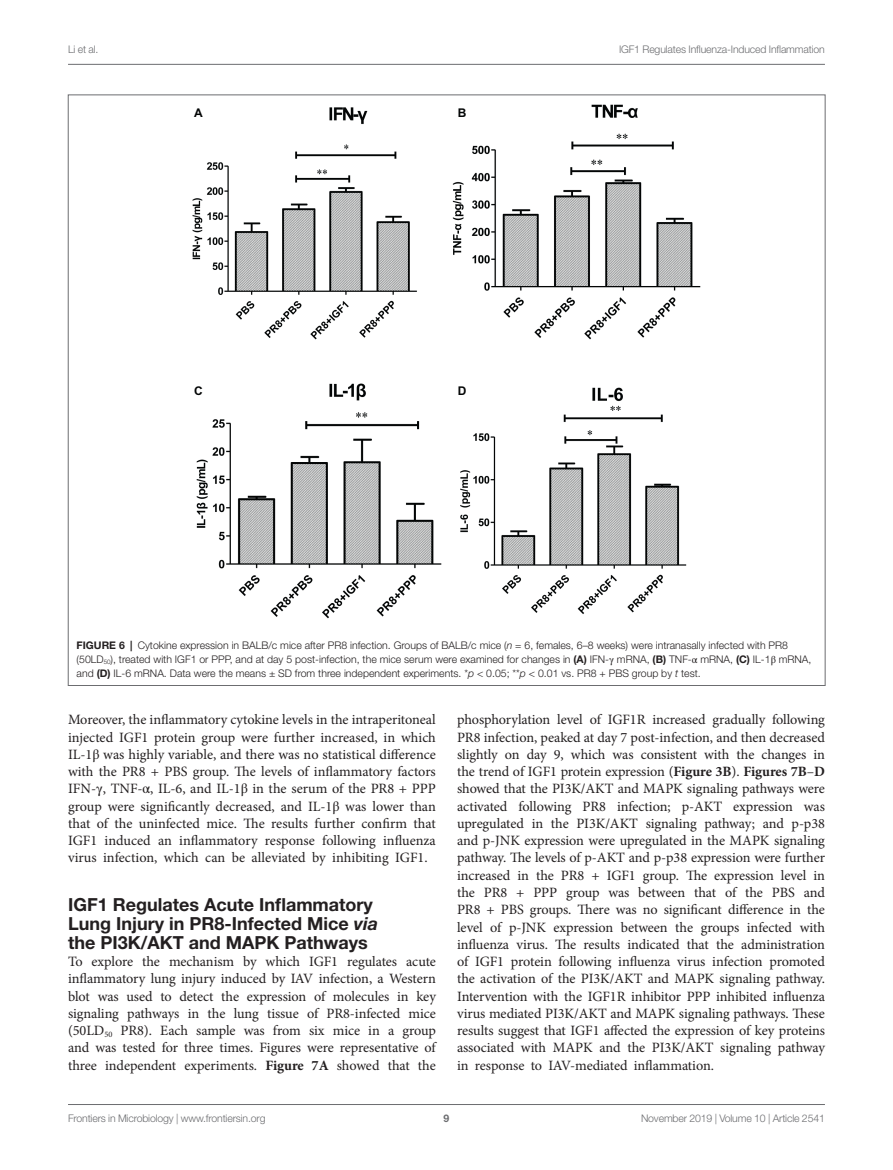
<style>
.page{position:relative;width:893px;height:1170px;background:#fff}
.page>*{position:absolute;margin:0;border:0;box-sizing:border-box;transform-origin:0 0}
.HEAD_2{font:700 18px/18.8px "Helvetica Neue LT Std";color:#231f20}
.TEXT_FLUSH{font:14.25px/17.2px "Minion Pro";letter-spacing:-.005em;color:#231f20;text-align:justify}
.TEXT{font:14.25px/17.2px "Minion Pro";color:#231f20;text-align:justify}
.t1{font:700 12px "Arial";color:#030505}
.FIG_LEG{font:300 10.5px/14.2px "Helvetica Neue LT Std";color:#231f20}
.t2{font:300 10.5px "Helvetica Neue LT Std";letter-spacing:-.015em;color:#6c6d70}
.t3{font:700 10.5px "Helvetica Neue LT Std";color:#6c6d70}
.s1{font-weight:700}
.s2{font-style:italic}
.s3{font-family:"STIX General";font-weight:400}
.s4{font-family:"STIX General"}
</style>
<div class="page">
<hr style="left:68px;top:64px;width:757px;height:1px;background:#6c6d70">
<hr style="left:68px;top:1104px;width:757px;height:1px;background:#6c6d70">
<img style="left:192px;top:104px;width:509px;height:515px">
<p class="t2" style="left:68px;top:42px;width:32px">Li et al.</p>
<p class="t2" style="left:619px;top:42px;width:207px">IGF1 Regulates Influenza-Induced Inflammation</p>
<p class="t1" style="left:194px;top:104px;width:10px">A</p>
<p class="t1" style="left:458px;top:104px;width:10px">B</p>
<p class="t1" style="left:194px;top:382px;width:10px">C</p>
<p class="t1" style="left:458px;top:382px;width:10px">D</p>
<p class="FIG_LEG" style="left:77px;top:637px;width:736px"><span class="s1">FIGURE 6 |</span> Cytokine expression in BALB/c mice after PR8 infection. Groups of BALB/c mice (<span class="s2">n</span> = 6, females, 6–8 weeks) were intranasally infected with PR8 (50LD<sub>50</sub>), treated with IGF1 or PPP, and at day 5 post-infection, the mice serum were examined for changes in <span class="s1">(A)</span> IFN-<span class="s3">γ</span> mRNA, <span class="s1">(B)</span> TNF-<span class="s3">α</span> mRNA, <span class="s1">(C)</span> IL-1<span class="s3">β</span> mRNA, and <span class="s1">(D)</span> IL-6 mRNA. Data were the means ± SD from three independent experiments. *<span class="s2">p</span> &lt; 0.05; **<span class="s2">p</span> &lt; 0.01 vs. PR8 + PBS group by <span class="s2">t</span> test.</p>
<p class="TEXT" style="left:68px;top:711px;width:369px">Moreover, the inflammatory cytokine levels in the intraperitoneal injected IGF1 protein group were further increased, in which IL-1<span class="s4">β</span> was highly variable, and there was no statistical difference with the PR8 + PBS group. The levels of inflammatory factors IFN-<span class="s4">γ</span>, TNF-<span class="s4">α</span>, IL-6, and IL-1<span class="s4">β</span> in the serum of the PR8 + PPP group were significantly decreased, and IL-1<span class="s4">β</span> was lower than that of the uninfected mice. The results further confirm that IGF1 induced an inflammatory response following influenza virus infection, which can be alleviated by inhibiting IGF1.</p>
<p class="HEAD_2" style="left:68px;top:895px;width:311px">IGF1 Regulates Acute Inflammatory<br>Lung Injury in PR8-Infected Mice <span class="s2">via </span>the PI3K/AKT and MAPK Pathways</p>
<p class="TEXT_FLUSH" style="left:68px;top:952px;width:369px">To explore the mechanism by which IGF1 regulates acute inflammatory lung injury induced by IAV infection, a Western blot was used to detect the expression of molecules in key signaling pathways in the lung tissue of PR8-infected mice (50LD<sub>50</sub> PR8). Each sample was from six mice in a group and was tested for three times. Figures were representative of three independent experiments. <span class="s1">Figure 7A</span> showed that the</p>
<p class="TEXT_FLUSH" style="left:457px;top:711px;width:369px">phosphorylation level of IGF1R increased gradually following PR8 infection, peaked at day 7 post-infection, and then decreased slightly on day 9, which was consistent with the changes in the trend of IGF1 protein expression (<span class="s1">Figure 3B</span>). <span class="s1">Figures 7B</span>–<span class="s1">D </span>showed that the PI3K/AKT and MAPK signaling pathways were activated following PR8 infection; p-AKT expression was upregulated in the PI3K/AKT signaling pathway; and p-p38 and p-JNK expression were upregulated in the MAPK signaling pathway. The levels of p-AKT and p-p38 expression were further increased in the PR8 + IGF1 group. The expression level in the PR8 + PPP group was between that of the PBS and PR8 + PBS groups. There was no significant difference in the level of p-JNK expression between the groups infected with influenza virus. The results indicated that the administration of IGF1 protein following influenza virus infection promoted the activation of the PI3K/AKT and MAPK signaling pathway.<br>Intervention with the IGF1R inhibitor PPP inhibited influenza virus mediated PI3K/AKT and MAPK signaling pathways. These results suggest that IGF1 affected the expression of key proteins associated with MAPK and the PI3K/AKT signaling pathway in response to IAV-mediated inflammation.</p>
<p class="t2" style="left:68px;top:1111px;width:199px">Frontiers in Microbiology | www.frontiersin.org</p>
<p class="t3" style="left:444px;top:1111px;width:7px">9</p>
<p class="t2" style="left:641px;top:1111px;width:185px">November 2019 | Volume 10 | Article 2541</p>
</div>
